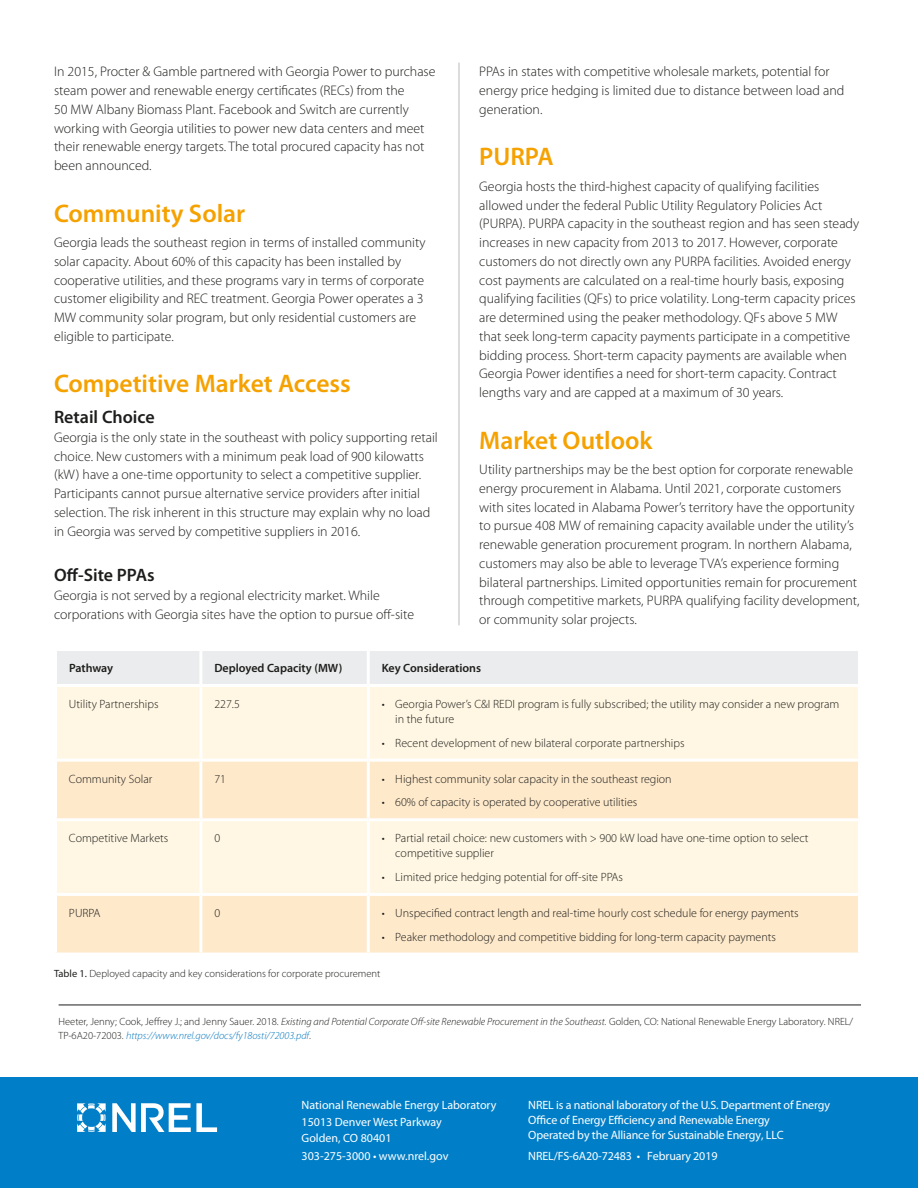
<style>
.page{position:relative;width:918px;height:1188px;background:#fff}
.page>*{position:absolute;margin:0;border:0;box-sizing:border-box;transform-origin:0 0}
.t1{font:600 25.5px "Myriad Pro";color:#f5a100}
.t2{font:600 18px "Myriad Pro";color:#1d1d1b}
.body{font:300 13.8px/18.8px "Myriad Pro";color:#1d1d1b}
.Table_text{font:300 12px/15px "Myriad Pro";color:#1d1d1b}
.boilerplate{font:12px/15px "Myriad Pro";letter-spacing:-.01em;color:#fff}
.address{font:12px/16.5px "Myriad Pro";color:#fff}
.Table_text-2{font:600 12px "Myriad Pro";color:#1d1d1b}
.footnote{font:300 10.5px/13.5px "Myriad Pro";color:#1d1d1b}
.Photo_caption{font:300 10.5px "Myriad Pro";color:#1d1d1b}
.s1{font-weight:400}
.s2{font-style:italic}
.s3{font-style:italic;color:#0075be}
</style>
<div class="page">
<div style="left:0;top:1078px;width:918px;height:110px;background:#007fc8"></div>
<svg style="left:77px;top:1103px;width:29px;height:29px"></svg>
<svg style="left:112px;top:1103px;width:105px;height:29px"></svg>
<hr style="left:459px;top:63px;width:1px;height:562px;background:#73797c">
<hr style="left:59px;top:1005px;width:802px;height:1px;background:#1d1d1b">
<div style="left:57px;top:651px;width:801px;height:33px;background:#ebeced"></div>
<div style="left:57px;top:687px;width:801px;height:72px;background:#fff7e3"></div>
<svg style="left:57px;top:762px;width:801px;height:191px;background:#feeed4"></svg>
<hr style="left:199px;top:651px;width:3px;height:33px;background:#fff">
<hr style="left:367px;top:651px;width:3px;height:33px;background:#fff">
<hr style="left:199px;top:687px;width:3px;height:72px;background:#fff">
<hr style="left:367px;top:687px;width:3px;height:72px;background:#fff">
<hr style="left:199px;top:762px;width:3px;height:56px;background:#fff">
<hr style="left:367px;top:762px;width:3px;height:56px;background:#fff">
<hr style="left:54px;top:818px;width:147px;height:3px;background:#fff">
<hr style="left:201px;top:818px;width:167px;height:3px;background:#fff">
<hr style="left:199px;top:821px;width:3px;height:72px;background:#fff">
<hr style="left:368px;top:818px;width:493px;height:3px;background:#fff">
<hr style="left:367px;top:821px;width:3px;height:72px;background:#fff">
<hr style="left:54px;top:893px;width:147px;height:3px;background:#fff">
<hr style="left:201px;top:893px;width:167px;height:3px;background:#fff">
<hr style="left:199px;top:896px;width:3px;height:57px;background:#fff">
<hr style="left:368px;top:893px;width:493px;height:3px;background:#fff">
<hr style="left:367px;top:896px;width:3px;height:57px;background:#fff">
<p class="body" style="left:54px;top:62px;width:383px">In 2015, Procter &amp; Gamble partnered with Georgia Power to purchase steam power and renewable energy certificates (RECs) from the<br>50 MW Albany Biomass Plant. Facebook and Switch are currently working with Georgia utilities to power new data centers and meet their renewable energy targets. The total procured capacity has not been announced.</p>
<h2 class="t1" style="left:54px;top:197px;width:193px">Community Solar</h2>
<p class="body" style="left:54px;top:233px;width:373px">Georgia leads the southeast region in terms of installed community solar capacity. About 60% of this capacity has been installed by cooperative utilities, and these programs vary in terms of corporate customer eligibility and REC treatment. Georgia Power operates a 3<br>MW community solar program, but only residential customers are eligible to participate.</p>
<h2 class="t1" style="left:54px;top:368px;width:298px">Competitive Market Access</h2>
<p class="t2" style="left:54px;top:406px;width:102px">Retail Choice</p>
<p class="body" style="left:54px;top:428px;width:385px">Georgia is the only state in the southeast with policy supporting retail choice. New customers with a minimum peak load of 900 kilowatts (kW) have a one-time opportunity to select a competitive supplier.<br>Participants cannot pursue alternative service providers after initial selection. The risk inherent in this structure may explain why no load in Georgia was served by competitive suppliers in 2016.</p>
<p class="t2" style="left:54px;top:564px;width:102px">Off-Site PPAs</p>
<p class="body" style="left:54px;top:586px;width:362px">Georgia is not served by a regional electricity market. While corporations with Georgia sites have the option to pursue off-site</p>
<p class="body" style="left:479px;top:62px;width:367px">PPAs in states with competitive wholesale markets, potential for energy price hedging is limited due to distance between load and generation.</p>
<h2 class="t1" style="left:479px;top:141px;width:76px">PURPA</h2>
<p class="body" style="left:479px;top:177px;width:382px">Georgia hosts the third-highest capacity of qualifying facilities allowed under the federal Public Utility Regulatory Policies Act (PURPA). PURPA capacity in the southeast region and has seen steady increases in new capacity from 2013 to 2017. However, corporate customers do not directly own any PURPA facilities. Avoided energy cost payments are calculated on a real-time hourly basis, exposing qualifying facilities (QFs) to price volatility. Long-term capacity prices are determined using the peaker methodology. QFs above 5 MW that seek long-term capacity payments participate in a competitive bidding process. Short-term capacity payments are available when Georgia Power identifies a need for short-term capacity. Contract lengths vary and are capped at a maximum of 30 years.</p>
<h2 class="t1" style="left:479px;top:424px;width:175px">Market Outlook</h2>
<p class="body" style="left:479px;top:460px;width:382px">Utility partnerships may be the best option for corporate renewable energy procurement in Alabama. Until 2021, corporate customers with sites located in Alabama Power’s territory have the opportunity to pursue 408 MW of remaining capacity available under the utility’s renewable generation procurement program. In northern Alabama, customers may also be able to leverage TVA’s experience forming bilateral partnerships. Limited opportunities remain for procurement through competitive markets, PURPA qualifying facility development, or community solar projects.</p>
<p class="Table_text-2" style="left:69px;top:660px;width:46px">Pathway</p>
<p class="Table_text-2" style="left:214px;top:660px;width:130px">Deployed Capacity (MW)</p>
<p class="Table_text-2" style="left:382px;top:660px;width:101px">Key Considerations</p>
<p class="Table_text" style="left:69px;top:696px;width:91px">Utility Partnerships</p>
<p class="Table_text" style="left:214px;top:696px;width:27px">227.5</p>
<p class="Table_text" style="left:395px;top:696px;width:446px;text-indent:-13px">• Georgia Power’s C&amp;I REDI program is fully subscribed; the utility may consider a new program in the future</p>
<p class="Table_text" style="left:382px;top:735px;width:304px">• Recent development of new bilateral corporate partnerships</p>
<p class="Table_text" style="left:69px;top:771px;width:85px">Community Solar</p>
<p class="Table_text" style="left:214px;top:771px;width:13px">71</p>
<p class="Table_text" style="left:382px;top:771px;width:291px">• Highest community solar capacity in the southeast region</p>
<p class="Table_text" style="left:382px;top:795px;width:257px">• 60% of capacity is operated by cooperative utilities</p>
<p class="Table_text" style="left:69px;top:831px;width:101px">Competitive Markets</p>
<p class="Table_text" style="left:214px;top:831px;width:7px">0</p>
<p class="Table_text" style="left:395px;top:831px;width:415px;text-indent:-13px">• Partial retail choice: new customers with &gt; 900 kW load have one-time option to select competitive supplier</p>
<p class="Table_text" style="left:382px;top:869px;width:243px">• Limited price hedging potential for off-site PPAs</p>
<p class="Table_text" style="left:69px;top:905px;width:33px">PURPA</p>
<p class="Table_text" style="left:214px;top:905px;width:7px">0</p>
<p class="Table_text" style="left:382px;top:905px;width:418px">• Unspecified contract length and real-time hourly cost schedule for energy payments</p>
<p class="Table_text" style="left:382px;top:929px;width:396px">• Peaker methodology and competitive bidding for long-term capacity payments</p>
<p class="Photo_caption" style="left:54px;top:967px;width:328px"><span class="s1">Table 1.</span> Deployed capacity and key considerations for corporate procurement</p>
<p class="footnote" style="left:59px;top:1015px;width:796px">Heeter, Jenny; Cook, Jeffrey J.; and Jenny Sauer. 2018. <span class="s2">Existing and Potential Corporate Off-site Renewable Procurement in the Southeast.</span> Golden, CO: National Renewable Energy Laboratory. NREL/<br>TP-6A20-72003. <span class="s3">https://www.nrel.gov/docs/fy18osti/72003.pdf</span>.</p>
<p class="address" style="left:302px;top:1097px;width:196px">National Renewable Energy Laboratory<br>15013 Denver West Parkway<br>Golden, CO 80401</p>
<p class="address" style="left:302px;top:1148px;width:148px">303-275-3000 • www.nrel.gov</p>
<p class="boilerplate" style="left:528px;top:1098px;width:303px">NREL is a national laboratory of the U.S. Department of Energy<br>Office of Energy Efficiency and Renewable Energy<br>Operated by the Alliance for Sustainable Energy, LLC</p>
<p class="boilerplate" style="left:528px;top:1148px;width:191px">NREL/FS-6A20-72483 • February 2019</p>
</div>
